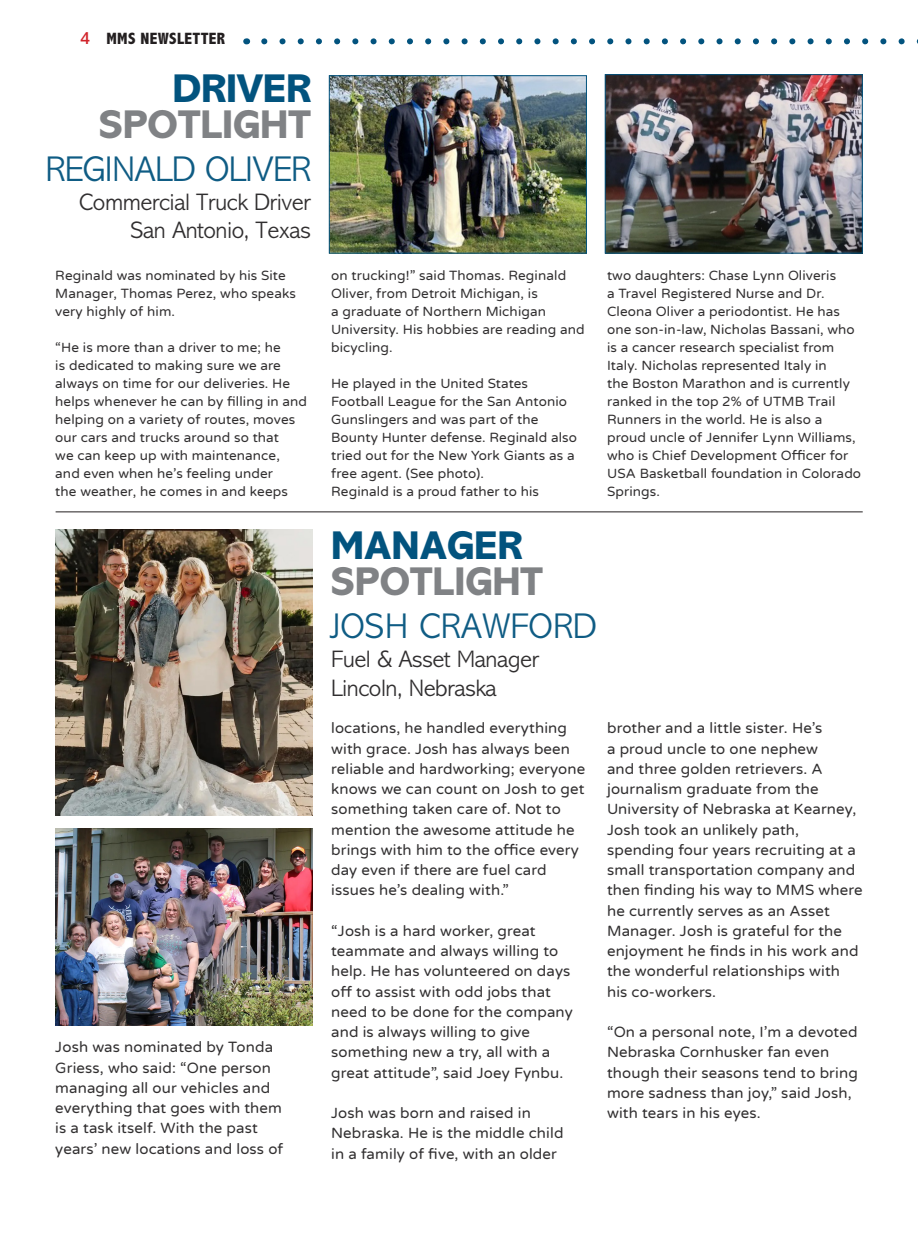
<style>
.page{position:relative;width:918px;height:1242px;background:#fff}
.page>*{position:absolute;margin:0;border:0;box-sizing:border-box;transform-origin:0 0}
.Main_title{font:800 40.5px/36px "Abadi MT Pro";color:#808285;text-align:right}
.Main_title-2{font:800 40.5px "Abadi MT Pro";color:#02537e}
.Main_title-3{font:300 36px "Abadi MT Pro";letter-spacing:-.02em;color:#0f5c84}
.Main_title-4{font:300 36px "Abadi MT Pro";color:#0f5c84}
.Main_title-5{font:300 24px "Abadi MT Pro";letter-spacing:-.02em;color:#312f30}
.t1{font:800 condensed 16.5px "Abadi MT Pro";letter-spacing:.02em;color:#231f20}
.Paragraph{font:15px/20.2px "Varela Round";letter-spacing:.01em;color:#312f30}
.Paragraph-2{font:13.5px/18px "Varela Round";letter-spacing:.01em;color:#312f30}
.s1{font-family:"Open Sans";font-weight:600;font-stretch:normal;color:#d1232a}
.s2{color:#02537e}
</style>
<div class="page">
<img style="left:331px;top:77px;width:254px;height:175px">
<div style="left:329px;top:75px;width:258px;height:179px;border:1px solid #02537e"></div>
<hr style="left:56px;top:512px;width:807px;height:1px;background:#231f20">
<img style="left:55px;top:530px;width:257px;height:286px">
<img style="left:607px;top:76px;width:254px;height:176px">
<div style="left:605px;top:74px;width:258px;height:180px;border:1px solid #02537e"></div>
<img style="left:55px;top:829px;width:257px;height:196px">
<svg style="left:264px;top:38px;width:654px;height:6px"></svg>
<p class="t1" style="left:80px;top:29px;width:146px"><span class="s1">4</span> MMS NEWSLETTER</p>
<p class="Main_title" style="left:99px;top:71px;width:213px"><span class="s2">DRIVER<br></span>SPOTLIGHT</p>
<p class="Main_title-3" style="left:46px;top:149px;width:267px">REGINALD OLIVER</p>
<p class="Main_title-5" style="left:79px;top:189px;width:233px">Commercial Truck Driver</p>
<p class="Main_title-5" style="left:131px;top:217px;width:182px">San Antonio, Texas</p>
<p class="Paragraph-2" style="left:55px;top:266px;width:242px">Reginald was nominated by his Site<br>Manager, Thomas Perez, who speaks very highly of him.</p>
<p class="Paragraph-2" style="left:55px;top:338px;width:253px">“He is more than a driver to me; he<br>is dedicated to making sure we are always on time for our deliveries. He helps whenever he can by filling in and helping on a variety of routes, moves our cars and trucks around so that<br>we can keep up with maintenance, and even when he’s feeling under<br>the weather, he comes in and keeps</p>
<p class="Paragraph" style="left:55px;top:1037px;width:230px">Josh was nominated by Tonda<br>Griess, who said: “One person managing all our vehicles and everything that goes with them is a task itself. With the past years’ new locations and loss of</p>
<p class="Paragraph-2" style="left:331px;top:266px;width:255px">on trucking!” said Thomas. Reginald<br>Oliver, from Detroit Michigan, is<br>a graduate of Northern Michigan<br>University. His hobbies are reading and bicycling.</p>
<p class="Paragraph-2" style="left:331px;top:374px;width:247px">He played in the United States<br>Football League for the San Antonio<br>Gunslingers and was part of the<br>Bounty Hunter defense. Reginald also tried out for the New York Giants as a free agent. (See photo).</p>
<p class="Paragraph-2" style="left:331px;top:482px;width:209px">Reginald is a proud father to his</p>
<p class="Paragraph-2" style="left:607px;top:266px;width:256px">two daughters: Chase Lynn Oliveris<br>a Travel Registered Nurse and Dr.<br>Cleona Oliver a periodontist. He has one son-in-law, Nicholas Bassani, who is a cancer research specialist from Italy. Nicholas represented Italy in<br>the Boston Marathon and is currently ranked in the top 2% of UTMB Trail Runners in the world. He is also a proud uncle of Jennifer Lynn Williams, who is Chief Development Officer for USA Basketball foundation in Colorado Springs.</p>
<p class="Main_title-2" style="left:331px;top:523px;width:193px">MANAGER</p>
<p class="Main_title" style="left:331px;top:564px;width:213px">SPOTLIGHT</p>
<p class="Main_title-4" style="left:331px;top:607px;width:267px">JOSH CRAWFORD</p>
<p class="Main_title-5" style="left:331px;top:646px;width:210px">Fuel &amp; Asset Manager</p>
<p class="Main_title-5" style="left:331px;top:675px;width:167px">Lincoln, Nebraska</p>
<p class="Paragraph" style="left:331px;top:718px;width:256px">locations, he handled everything with grace. Josh has always been reliable and hardworking; everyone knows we can count on Josh to get something taken care of. Not to mention the awesome attitude he brings with him to the office every day even if there are fuel card issues he’s dealing with.”</p>
<p class="Paragraph" style="left:331px;top:920px;width:243px">“Josh is a hard worker, great teammate and always willing to help. He has volunteered on days off to assist with odd jobs that need to be done for the company and is always willing to give something new a try, all with a great attitude”, said Joey Fynbu.</p>
<p class="Paragraph" style="left:331px;top:1102px;width:234px">Josh was born and raised in<br>Nebraska. He is the middle child in a family of five, with an older</p>
<p class="Paragraph" style="left:607px;top:718px;width:257px">brother and a little sister. He’s<br>a proud uncle to one nephew<br>and three golden retrievers. A journalism graduate from the<br>University of Nebraska at Kearney,<br>Josh took an unlikely path, spending four years recruiting at a small transportation company and then finding his way to MMS where he currently serves as an Asset<br>Manager. Josh is grateful for the enjoyment he finds in his work and the wonderful relationships with his co-workers.</p>
<p class="Paragraph" style="left:607px;top:1021px;width:252px">“On a personal note, I’m a devoted<br>Nebraska Cornhusker fan even though their seasons tend to bring more sadness than joy,” said Josh, with tears in his eyes.</p>
</div>
